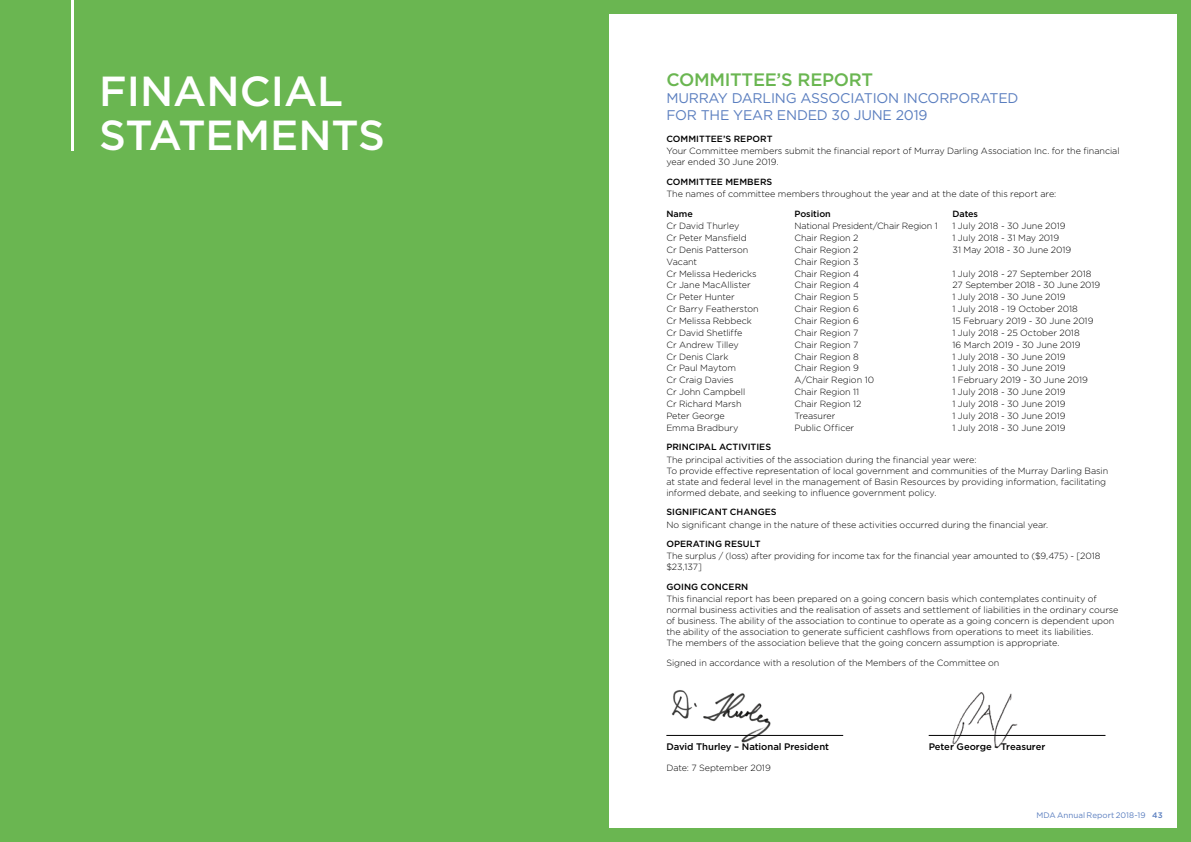
<style>
.page{position:relative;width:1191px;height:842px;background:#fff}
.page>*{position:absolute;margin:0;border:0;box-sizing:border-box;transform-origin:0 0}
.t1{font:500 42px/44px "Gotham";color:#fff}
.t2{font:500 18px "Gotham";letter-spacing:-.015em;color:#6ab651}
.t3{font:14px/16.8px "Gotham";letter-spacing:-.015em;color:#5a7ebf}
.t4{font:500 9.5px "Gotham";letter-spacing:-.005em;color:#000}
.t5{font:300 9px/11px "Gotham";letter-spacing:-.005em;color:#000}
.t6{font:500 9px "Gotham";color:#000}
.t7{font:8px "Gotham";letter-spacing:.005em;color:#5a7ebf}
.s1{font-weight:500}
</style>
<div class="page">
<div style="left:595px;top:0;width:596px;height:842px;background:#6ab651"></div>
<div style="left:609px;top:14px;width:567px;height:814px;background:#fff"></div>
<div style="left:0;top:0;width:595px;height:842px;background:#6ab651"></div>
<hr style="left:71px;top:0;width:2px;height:150px;background:#fff">
<img style="left:950px;top:692px;width:72px;height:57px">
<hr style="left:666px;top:735px;width:177px;height:1px;background:#000">
<hr style="left:928px;top:735px;width:177px;height:1px;background:#000">
<img style="left:666px;top:690px;width:109px;height:53px">
<h1 class="t1" style="left:99px;top:68px;width:287px">FINANCIAL<br>STATEMENTS</h1>
<h2 class="t2" style="left:666px;top:69px;width:208px">COMMITTEE’S REPORT</h2>
<h3 class="t3" style="left:666px;top:89px;width:354px">MURRAY DARLING ASSOCIATION INCORPORATED<br>FOR THE YEAR ENDED 30 JUNE 2019</h3>
<p class="t6" style="left:666px;top:134px;width:108px">COMMITTEE’S REPORT</p>
<p class="t5" style="left:666px;top:145px;width:455px">Your Committee members submit the financial report of Murray Darling Association Inc. for the financial year ended 30 June 2019.</p>
<p class="t6" style="left:666px;top:176px;width:107px">COMMITTEE MEMBERS</p>
<p class="t5" style="left:666px;top:188px;width:391px">The names of committee members throughout the year and at the date of this report are:</p>
<p class="t6" style="left:666px;top:208px;width:28px">Name</p>
<p class="t6" style="left:794px;top:208px;width:38px">Position</p>
<p class="t6" style="left:952px;top:208px;width:27px">Dates</p>
<p class="t5" style="left:666px;top:220px;width:74px">Cr David Thurley</p>
<p class="t5" style="left:794px;top:220px;width:145px">National President/Chair Region 1</p>
<p class="t5" style="left:952px;top:220px;width:115px">1 July 2018 - 30 June 2019</p>
<p class="t5" style="left:666px;top:232px;width:82px">Cr Peter Mansfield</p>
<p class="t5" style="left:794px;top:232px;width:66px">Chair Region 2</p>
<p class="t5" style="left:952px;top:232px;width:108px">1 July 2018 - 31 May 2019</p>
<p class="t5" style="left:666px;top:244px;width:83px">Cr Denis Patterson</p>
<p class="t5" style="left:794px;top:244px;width:66px">Chair Region 2</p>
<p class="t5" style="left:952px;top:244px;width:120px">31 May 2018 - 30 June 2019</p>
<p class="t5" style="left:666px;top:256px;width:32px">Vacant</p>
<p class="t5" style="left:794px;top:256px;width:66px">Chair Region 3</p>
<p class="t5" style="left:666px;top:268px;width:92px">Cr Melissa Hedericks</p>
<p class="t5" style="left:794px;top:268px;width:66px">Chair Region 4</p>
<p class="t5" style="left:952px;top:268px;width:141px">1 July 2018 - 27 September 2018</p>
<p class="t5" style="left:666px;top:280px;width:86px">Cr Jane MacAllister</p>
<p class="t5" style="left:794px;top:280px;width:66px">Chair Region 4</p>
<p class="t5" style="left:952px;top:280px;width:149px">27 September 2018 - 30 June 2019</p>
<p class="t5" style="left:666px;top:291px;width:70px">Cr Peter Hunter</p>
<p class="t5" style="left:794px;top:291px;width:66px">Chair Region 5</p>
<p class="t5" style="left:952px;top:291px;width:115px">1 July 2018 - 30 June 2019</p>
<p class="t5" style="left:666px;top:303px;width:94px">Cr Barry Featherston</p>
<p class="t5" style="left:794px;top:303px;width:66px">Chair Region 6</p>
<p class="t5" style="left:952px;top:303px;width:127px">1 July 2018 - 19 October 2018</p>
<p class="t5" style="left:666px;top:315px;width:87px">Cr Melissa Rebbeck</p>
<p class="t5" style="left:794px;top:315px;width:66px">Chair Region 6</p>
<p class="t5" style="left:952px;top:315px;width:142px">15 February 2019 - 30 June 2019</p>
<p class="t5" style="left:666px;top:327px;width:78px">Cr David Shetliffe</p>
<p class="t5" style="left:794px;top:327px;width:66px">Chair Region 7</p>
<p class="t5" style="left:952px;top:327px;width:129px">1 July 2018 - 25 October 2018</p>
<p class="t5" style="left:666px;top:339px;width:74px">Cr Andrew Tilley</p>
<p class="t5" style="left:794px;top:339px;width:66px">Chair Region 7</p>
<p class="t5" style="left:952px;top:339px;width:130px">16 March 2019 - 30 June 2019</p>
<p class="t5" style="left:666px;top:351px;width:64px">Cr Denis Clark</p>
<p class="t5" style="left:794px;top:351px;width:66px">Chair Region 8</p>
<p class="t5" style="left:952px;top:351px;width:115px">1 July 2018 - 30 June 2019</p>
<p class="t5" style="left:666px;top:363px;width:71px">Cr Paul Maytom</p>
<p class="t5" style="left:794px;top:363px;width:66px">Chair Region 9</p>
<p class="t5" style="left:952px;top:363px;width:115px">1 July 2018 - 30 June 2019</p>
<p class="t5" style="left:666px;top:374px;width:69px">Cr Craig Davies</p>
<p class="t5" style="left:794px;top:374px;width:81px">A/Chair Region 10</p>
<p class="t5" style="left:952px;top:374px;width:137px">1 February 2019 - 30 June 2019</p>
<p class="t5" style="left:666px;top:386px;width:80px">Cr John Campbell</p>
<p class="t5" style="left:794px;top:386px;width:66px">Chair Region 11</p>
<p class="t5" style="left:952px;top:386px;width:115px">1 July 2018 - 30 June 2019</p>
<p class="t5" style="left:666px;top:398px;width:77px">Cr Richard Marsh</p>
<p class="t5" style="left:794px;top:398px;width:69px">Chair Region 12</p>
<p class="t5" style="left:952px;top:398px;width:115px">1 July 2018 - 30 June 2019</p>
<p class="t5" style="left:666px;top:410px;width:60px">Peter George</p>
<p class="t5" style="left:794px;top:410px;width:42px">Treasurer</p>
<p class="t5" style="left:952px;top:410px;width:115px">1 July 2018 - 30 June 2019</p>
<p class="t5" style="left:666px;top:422px;width:74px">Emma Bradbury</p>
<p class="t5" style="left:794px;top:422px;width:61px">Public Officer</p>
<p class="t5" style="left:952px;top:422px;width:115px">1 July 2018 - 30 June 2019</p>
<p class="t6" style="left:666px;top:442px;width:106px">PRINCIPAL ACTIVITIES</p>
<p class="t5" style="left:666px;top:454px;width:443px">The principal activities of the association during the financial year were:<br>To provide effective representation of local government and communities of the Murray Darling Basin at state and federal level in the management of Basin Resources by providing information, facilitating informed debate, and seeking to influence government policy.</p>
<p class="t6" style="left:666px;top:507px;width:112px">SIGNIFICANT CHANGES</p>
<p class="t5" style="left:666px;top:519px;width:383px">No significant change in the nature of these activities occurred during the financial year.</p>
<p class="t6" style="left:666px;top:539px;width:96px">OPERATING RESULT</p>
<p class="t5" style="left:666px;top:551px;width:435px">The surplus / (loss) after providing for income tax for the financial year amounted to ($9,475) - [2018 $23,137]</p>
<p class="t6" style="left:666px;top:582px;width:83px">GOING CONCERN</p>
<p class="t5" style="left:666px;top:593px;width:454px">This financial report has been prepared on a going concern basis which contemplates continuity of normal business activities and the realisation of assets and settlement of liabilities in the ordinary course of business. The ability of the association to continue to operate as a going concern is dependent upon the ability of the association to generate sufficient cashflows from operations to meet its liabilities.<br>The members of the association believe that the going concern assumption is appropriate.</p>
<p class="t5" style="left:666px;top:657px;width:335px">Signed in accordance with a resolution of the Members of the Committee on</p>
<p class="t4" style="left:666px;top:741px;width:164px">David Thurley – National President</p>
<p class="t4" style="left:928px;top:741px;width:118px">Peter George - Treasurer</p>
<p class="t5" style="left:666px;top:762px;width:106px">Date: 7 September 2019</p>
<p class="t7" style="left:1036px;top:811px;width:128px">MDA Annual Report 2018-19 <span class="s1">43</span></p>
</div>
